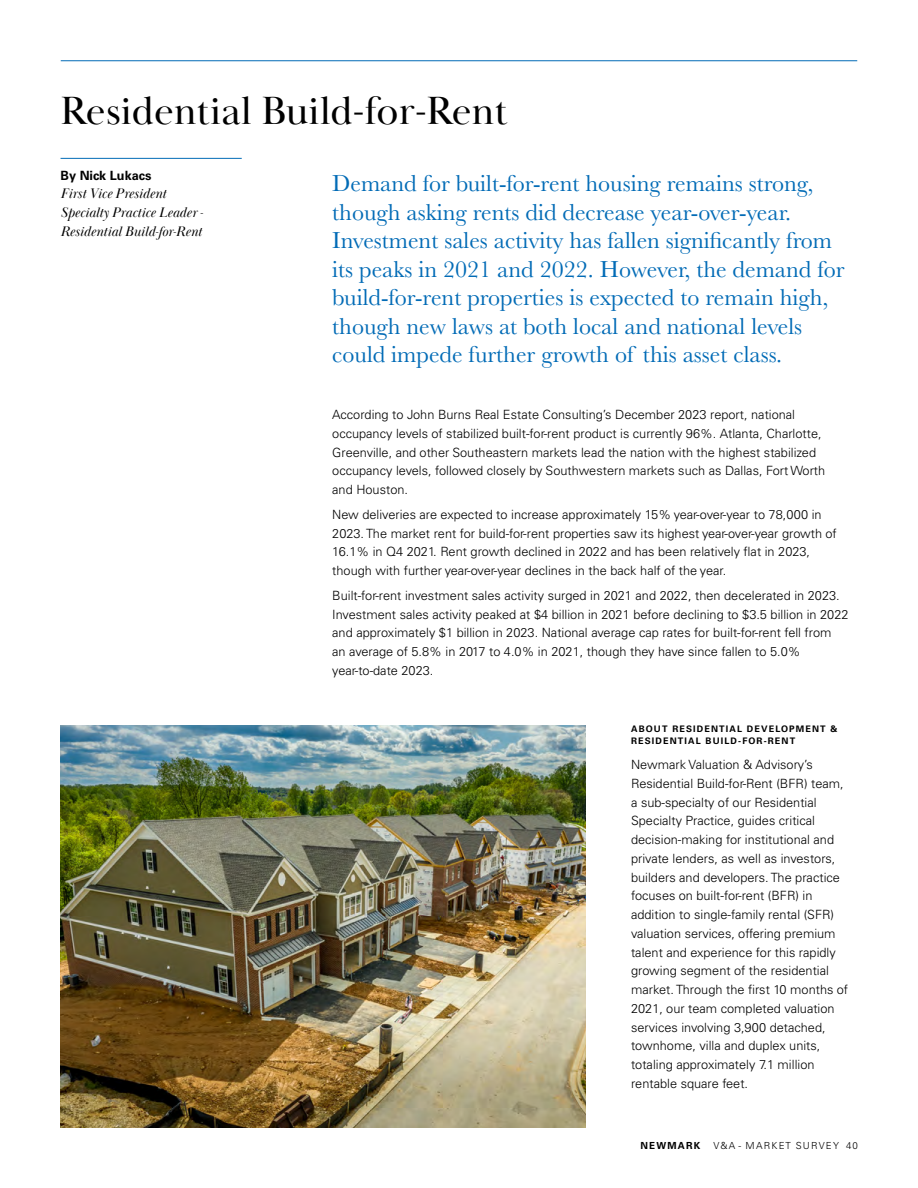
<style>
.page{position:relative;width:918px;height:1188px;background:#fff}
.page>*{position:absolute;margin:0;border:0;box-sizing:border-box;transform-origin:0 0}
.t1{font:40.5px "Baskerville Display PT";color:#000}
.t2{font:24px/28.5px "Baskerville";color:#026bb6}
.t3{font:italic 14.25px/18.8px "Baskerville Display PT";color:#000}
.t4{font:300 12.75px/18.8px "Univers LT Pro 45";color:#000}
.t5{font:700 12.75px "Univers LT Pro 65";color:#000}
.t6{font:300 9.75px "Univers LT Pro 45";letter-spacing:.125em;color:#000}
.t7{font:700 9.75px "Univers LT Pro 65";letter-spacing:.125em;color:#000}
.t8{font:700 9px/12px "Univers LT Pro 65";letter-spacing:.125em;color:#000}
</style>
<div class="page">
<hr style="left:61px;top:60px;width:796px;height:1px;background:#026bb6">
<img style="left:60px;top:726px;width:526px;height:401px">
<hr style="left:61px;top:158px;width:181px;height:1px;background:#026bb6">
<h1 class="t1" style="left:61px;top:86px;width:449px">Residential Build-for-Rent</h1>
<p class="t5" style="left:61px;top:166px;width:92px">By Nick Lukacs</p>
<p class="t3" style="left:61px;top:185px;width:144px">First Vice President<br>Specialty Practice Leader -<br>Residential Build-for-Rent</p>
<p class="t2" style="left:332px;top:169px;width:514px">Demand for built-for-rent housing remains strong, though asking rents did decrease year-over-year.<br>Investment sales activity has fallen significantly from its peaks in 2021 and 2022. However, the demand for build-for-rent properties is expected to remain high, though new laws at both local and national levels could impede further growth of this asset class.</p>
<p class="t4" style="left:332px;top:405px;width:495px">According to John Burns Real Estate Consulting’s December 2023 report, national occupancy levels of stabilized built-for-rent product is currently 96%. Atlanta, Charlotte, Greenville, and other Southeastern markets lead the nation with the highest stabilized occupancy levels, followed closely by Southwestern markets such as Dallas, Fort Worth and Houston.</p>
<p class="t4" style="left:332px;top:505px;width:506px">New deliveries are expected to increase approximately 15% year-over-year to 78,000 in 2023. The market rent for build-for-rent properties saw its highest year-over-year growth of 16.1% in Q4 2021. Rent growth declined in 2022 and has been relatively flat in 2023, though with further year-over-year declines in the back half of the year.</p>
<p class="t4" style="left:332px;top:586px;width:518px">Built-for-rent investment sales activity surged in 2021 and 2022, then decelerated in 2023.<br>Investment sales activity peaked at $4 billion in 2021 before declining to $3.5 billion in 2022 and approximately $1 billion in 2023. National average cap rates for built-for-rent fell from<br>an average of 5.8% in 2017 to 4.0% in 2021, though they have since fallen to 5.0% year-to-date 2023.</p>
<p class="t8" style="left:631px;top:723px;width:208px">ABOUT RESIDENTIAL DEVELOPMENT &amp;<br>RESIDENTIAL BUILD-FOR-RENT</p>
<p class="t4" style="left:631px;top:755px;width:219px">Newmark Valuation &amp; Advisory’s Residential Build-for-Rent (BFR) team, a sub-specialty of our Residential Specialty Practice, guides critical decision-making for institutional and private lenders, as well as investors, builders and developers. The practice focuses on built-for-rent (BFR) in addition to single-family rental (SFR) valuation services, offering premium talent and experience for this rapidly growing segment of the residential market. Through the first 10 months of 2021, our team completed valuation services involving 3,900 detached, townhome, villa and duplex units, totaling approximately 7.1 million rentable square feet.</p>
<p class="t7" style="left:641px;top:1139px;width:61px">NEWMARK</p>
<p class="t6" style="left:713px;top:1139px;width:146px">V&amp;A - MARKET SURVEY 40</p>
</div>
